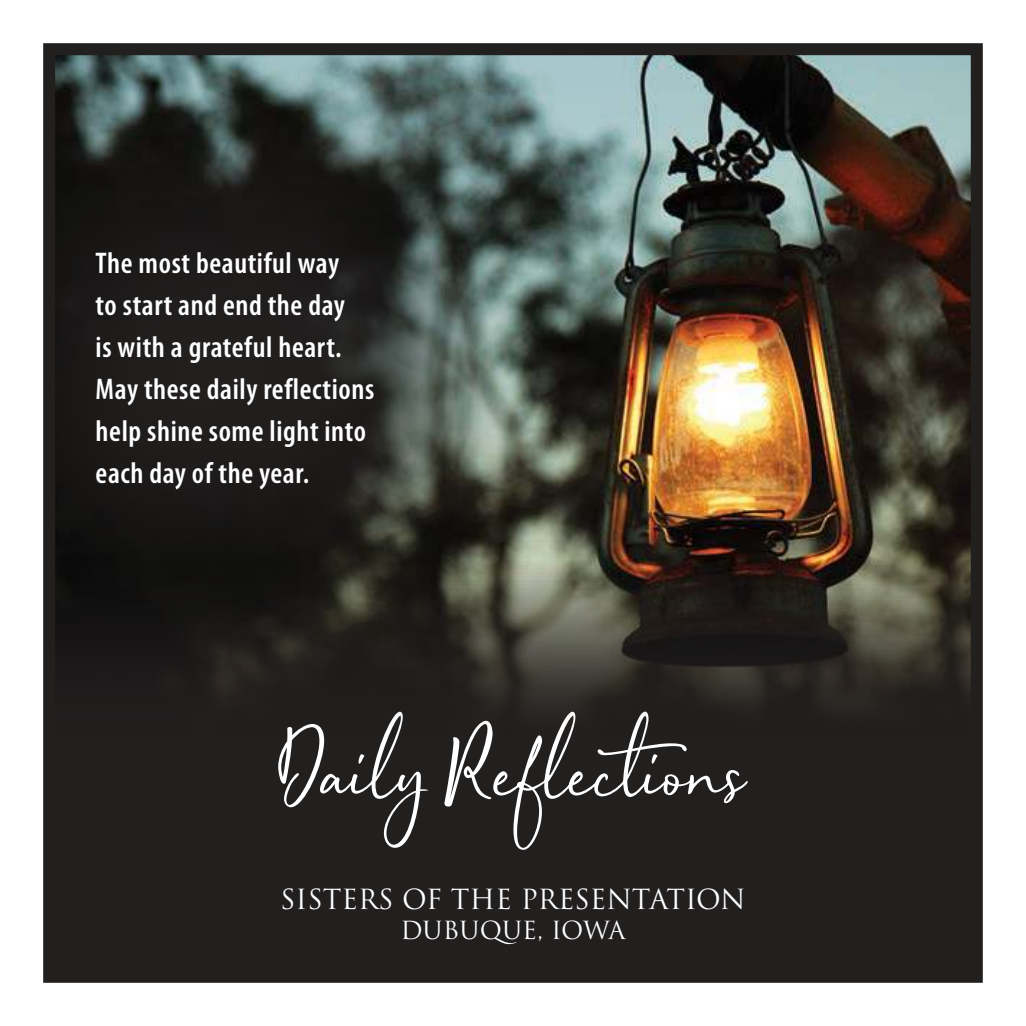
<style>
.page{position:relative;width:1026px;height:1026px;background:#fff}
.page>*{position:absolute;margin:0;border:0;box-sizing:border-box;transform-origin:0 0}
.t1{font:600 condensed 30px/42px "Myriad Pro";letter-spacing:.02em;color:#fff}
.t2{font:27px "Trajan Pro";color:#fff}
.t3{font:24.3px "Trajan Pro";color:#fff}
</style>
<div class="page">
<div style="left:51px;top:48px;width:927px;height:928px;background:#221f1f"></div>
<svg style="left:278px;top:737px;width:470px;height:113px"></svg>
<img style="left:56px;top:56px;width:914px;height:681px">
<svg style="left:56px;top:62px;width:503px;height:615px"></svg>
<div style="left:43px;top:43px;width:940px;height:940px;border:12px solid #221f1f"></div>
<p class="t1" style="left:96px;top:245px;width:280px">The most beautiful way<br>to start and end the day<br>is with a grateful heart.<br>May these daily reflections help shine some light into each day of the year.</p>
<p class="t2" style="left:280px;top:889px;width:467px">SISTERS OF THE PRESENTATION</p>
<p class="t3" style="left:400px;top:920px;width:227px">DUBUQUE, IOWA</p>
</div>
